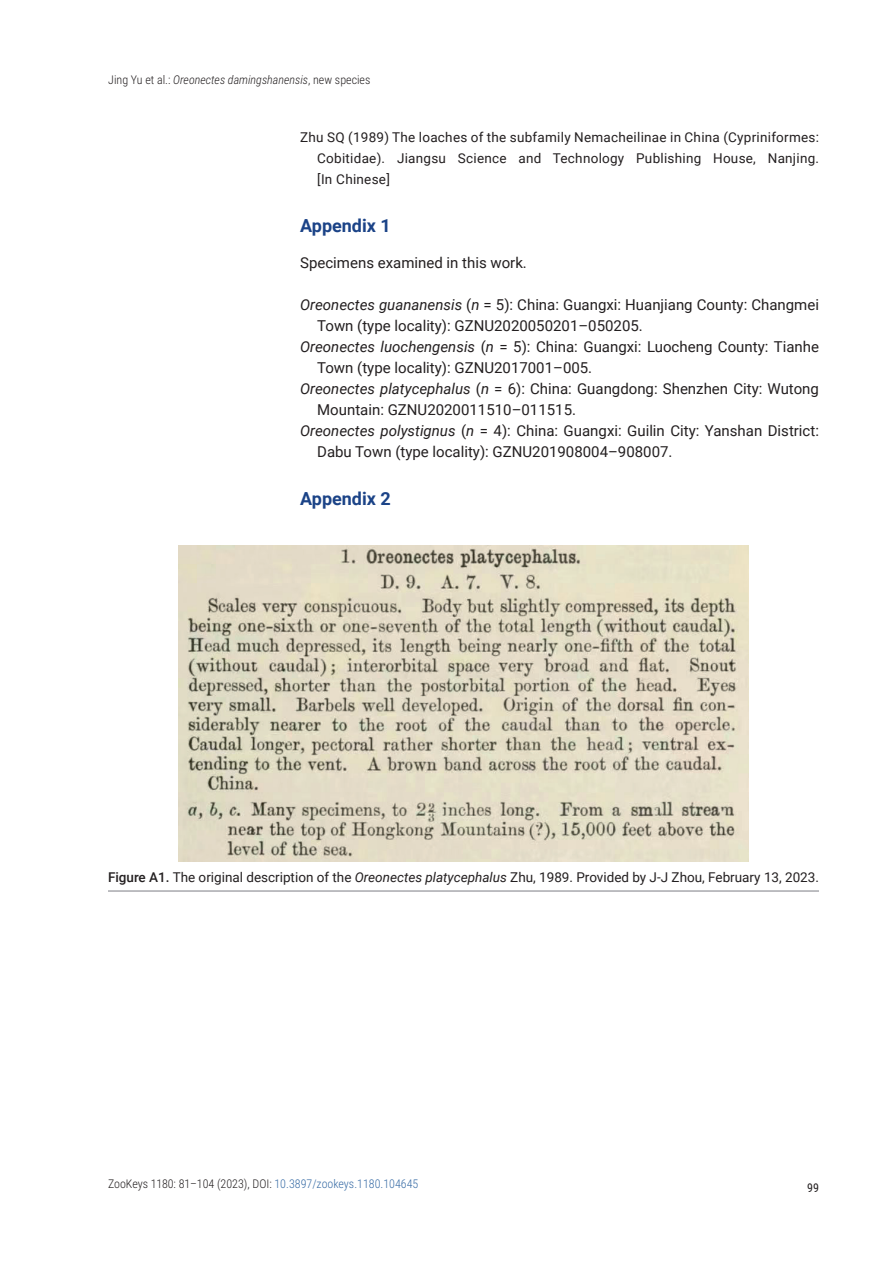
<style>
.page{position:relative;width:893px;height:1263px;background:#fff}
.page>*{position:absolute;margin:0;border:0;box-sizing:border-box;transform-origin:0 0}
.t1{font:700 18px "Roboto";color:#1b4387}
.t2{font:15px "Roboto";color:#231f20}
.t3{font:13.5px/21px "Roboto";color:#231f20;text-align:justify}
.t4{font:300 12px "Roboto Condensed";color:#231f20}
.t5{font:italic 300 12px "Roboto Condensed";color:#231f20}
.t6{font:12px "Roboto Condensed";color:#231f20}
.s1{font-style:normal}
.s2{font-style:italic}
.s3{font-weight:500}
.s4{color:#376ba5}
</style>
<div class="page">
<hr style="left:108px;top:890px;width:711px;height:2px;background:#a8a9ad">
<img style="left:179px;top:546px;width:570px;height:315px">
<p class="t5" style="left:108px;top:71px;width:264px"><span class="s1">Jing Yu et al.:</span> Oreonectes damingshanensis<span class="s1">, new species</span></p>
<p class="t3" style="left:317px;top:126px;width:503px;text-indent:-17px">Zhu SQ (1989) The loaches of the subfamily Nemacheilinae in China (Cypriniformes:<br>Cobitidae). Jiangsu Science and Technology Publishing House, Nanjing. [In Chinese]</p>
<p class="t1" style="left:300px;top:213px;width:92px">Appendix 1</p>
<p class="t2" style="left:300px;top:252px;width:228px">Specimens examined in this work.</p>
<p class="t2" style="left:300px;top:294px;width:520px"><span class="s2">Oreonectes guananensis</span> (<span class="s2">n</span> = 5): China: Guangxi: Huanjiang County: Changmei</p>
<p class="t2" style="left:317px;top:315px;width:327px">Town (type locality): GZNU2020050201–050205.</p>
<p class="t2" style="left:300px;top:336px;width:520px"><span class="s2">Oreonectes luochengensis</span> (<span class="s2">n</span> = 5): China: Guangxi: Luocheng County: Tianhe</p>
<p class="t2" style="left:317px;top:357px;width:277px">Town (type locality): GZNU2017001–005.</p>
<p class="t2" style="left:300px;top:378px;width:520px"><span class="s2">Oreonectes platycephalus</span> (<span class="s2">n</span> = 6): China: Guangdong: Shenzhen City: Wutong</p>
<p class="t2" style="left:317px;top:399px;width:260px">Mountain: GZNU2020011510–011515.</p>
<p class="t2" style="left:300px;top:420px;width:520px"><span class="s2">Oreonectes polystignus</span> (<span class="s2">n</span> = 4): China: Guangxi: Guilin City: Yanshan District:</p>
<p class="t2" style="left:317px;top:441px;width:357px">Dabu Town (type locality): GZNU201908004–908007.</p>
<p class="t1" style="left:300px;top:486px;width:92px">Appendix 2</p>
<p class="t3" style="left:108px;top:866px;width:712px"><span class="s3">Figure A1.</span> The original description of the <span class="s2">Oreonectes platycephalus</span> Zhu, 1989. Provided by J-J Zhou, February 13, 2023.</p>
<p class="t4" style="left:108px;top:1175px;width:312px">ZooKeys 1180: 81–104 (2023), DOI: <span class="s4">10.3897/zookeys.1180.104645</span></p>
<p class="t6" style="left:807px;top:1179px;width:13px">99</p>
</div>
